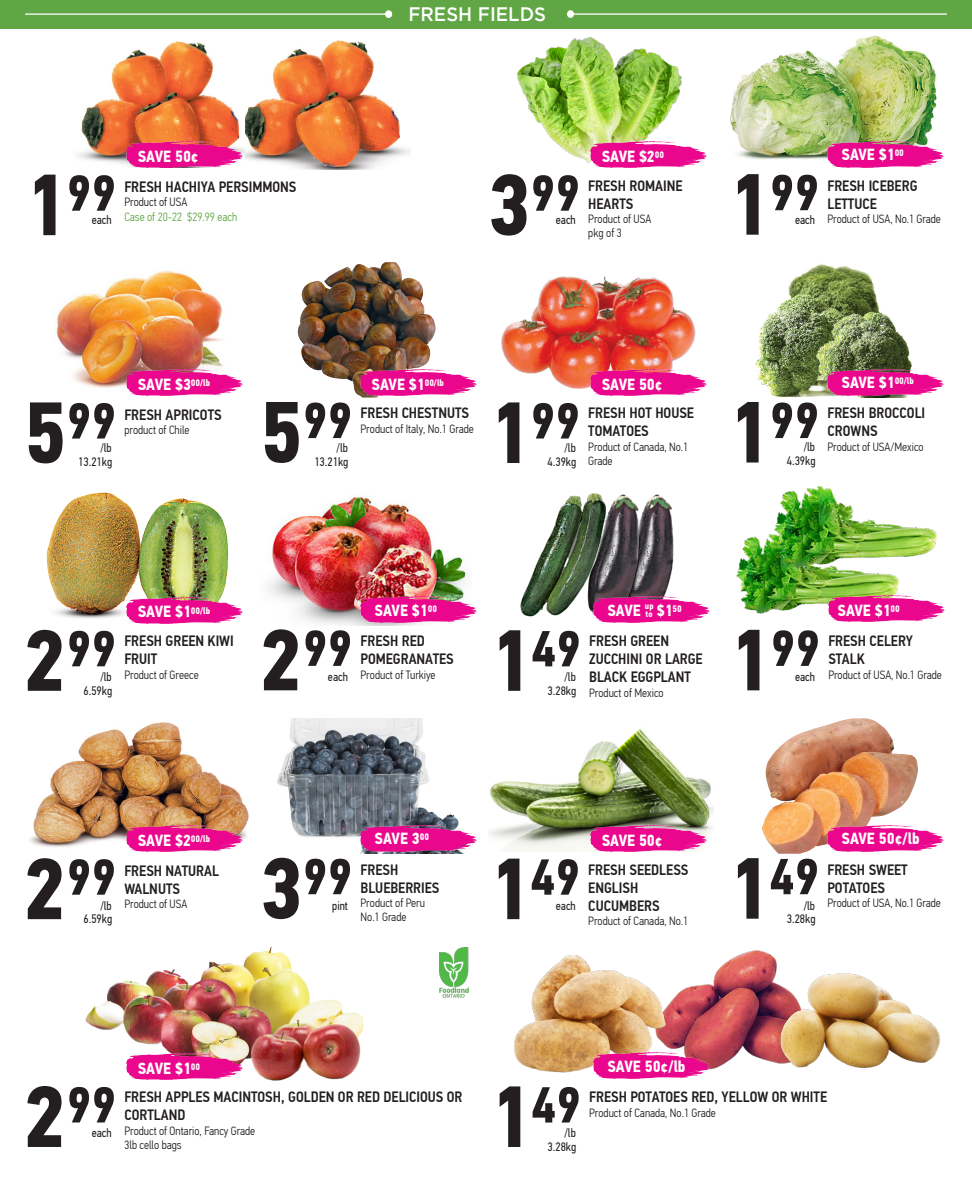
<style>
.page{position:relative;width:972px;height:1188px;background:#fff}
.page>*{position:absolute;margin:0;border:0;box-sizing:border-box;transform-origin:0 0}
.t1{font:700 87px "PF Din Text Cond Pro";color:#231f20}
.t2{font:700 50.7px "PF Din Text Cond Pro";color:#231f20}
.t3{font:500 19.5px "Gotham";color:#fff;scale:.95 1}
.t4{font:700 16.05px "PF Din Text Cond Pro";color:#fff}
.t5{font:500 15px/18px "PF Din Text Cond Pro";color:#231f20}
.t6{font:12.3px "PF Din Text Cond Pro";color:#231f20}
.t7{font:300 12px "PF Din Text Cond Pro";color:#231f20}
.t8{font:300 12px "PF Din Text Cond Pro";color:#61a645}
.t9{font:700 9px "PF Din Text Cond Pro";color:#fff}
.s1{font-size:87px}
</style>
<div class="page">
<img style="left:668px;top:951px;width:106px;height:119px">
<img style="left:514px;top:955px;width:154px;height:124px">
<img style="left:774px;top:957px;width:167px;height:111px">
<img style="left:85px;top:948px;width:279px;height:132px">
<img style="left:610px;top:495px;width:64px;height:101px">
<img style="left:46px;top:493px;width:182px;height:126px">
<img style="left:245px;top:40px;width:165px;height:129px">
<div style="left:0;top:0;width:972px;height:28px;background:#60a644"></div>
<hr style="left:25px;top:13px;width:364px;height:2px;background:#fff">
<div style="left:385px;top:10px;width:7px;height:8px;background:#fff;border-radius:50%"></div>
<hr style="left:570px;top:13px;width:377px;height:2px;background:#fff">
<div style="left:567px;top:10px;width:7px;height:8px;background:#fff;border-radius:50%"></div>
<img style="left:521px;top:493px;width:89px;height:124px">
<img style="left:736px;top:536px;width:163px;height:86px">
<img style="left:755px;top:264px;width:157px;height:134px">
<img style="left:501px;top:276px;width:195px;height:113px">
<img style="left:591px;top:370px;width:116px;height:26px">
<img style="left:593px;top:596px;width:116px;height:26px">
<img style="left:828px;top:595px;width:116px;height:26px">
<img style="left:827px;top:369px;width:116px;height:26px">
<img style="left:298px;top:262px;width:138px;height:136px">
<img style="left:56px;top:270px;width:167px;height:118px">
<img style="left:127px;top:370px;width:116px;height:26px">
<img style="left:360px;top:369px;width:116px;height:26px">
<img style="left:268px;top:496px;width:200px;height:129px">
<img style="left:127px;top:597px;width:116px;height:27px">
<img style="left:360px;top:597px;width:116px;height:26px">
<img style="left:731px;top:37px;width:205px;height:123px">
<img style="left:517px;top:37px;width:165px;height:126px">
<img style="left:591px;top:142px;width:116px;height:26px">
<img style="left:827px;top:141px;width:116px;height:26px">
<img style="left:77px;top:41px;width:168px;height:124px">
<img style="left:127px;top:142px;width:116px;height:26px">
<img style="left:762px;top:718px;width:156px;height:136px">
<img style="left:489px;top:729px;width:225px;height:122px">
<img style="left:591px;top:826px;width:116px;height:26px">
<img style="left:593px;top:1052px;width:116px;height:26px">
<img style="left:827px;top:825px;width:116px;height:26px">
<img style="left:278px;top:718px;width:186px;height:136px">
<img style="left:30px;top:722px;width:218px;height:125px">
<img style="left:127px;top:826px;width:116px;height:26px">
<img style="left:360px;top:825px;width:116px;height:26px">
<img style="left:127px;top:1054px;width:116px;height:26px">
<img style="left:765px;top:486px;width:172px;height:91px">
<img style="left:439px;top:948px;width:30px;height:50px">
<p class="t4" style="left:138px;top:147px;width:63px">SAVE 50¢</p>
<p class="t3" style="left:408px;top:3px;width:146px">FRESH FIELDS</p>
<p class="t4" style="left:602px;top:147px;width:64px">SAVE $2<sup>00</sup></p>
<p class="t4" style="left:842px;top:145px;width:64px">SAVE $1<sup>00</sup></p>
<p class="t1" style="left:727px;top:152px;width:44px">1</p>
<p class="t1" style="left:488px;top:152px;width:44px">3</p>
<p class="t2" style="left:24px;top:162px;width:94px"><span class="s1">1</span>99</p>
<p class="t2" style="left:770px;top:162px;width:51px">99</p>
<p class="t2" style="left:530px;top:162px;width:51px">99</p>
<p class="t5" style="left:588px;top:177px;width:96px">FRESH ROMAINE<br>HEARTS</p>
<p class="t7" style="left:588px;top:212px;width:64px">Product of USA</p>
<p class="t5" style="left:124px;top:178px;width:174px">FRESH HACHIYA PERSIMMONS</p>
<p class="t7" style="left:124px;top:196px;width:64px">Product of USA</p>
<p class="t8" style="left:124px;top:210px;width:114px">Case of 20-22 $29.99 each</p>
<p class="t6" style="left:92px;top:213px;width:21px">each</p>
<p class="t6" style="left:556px;top:213px;width:21px">each</p>
<p class="t6" style="left:795px;top:212px;width:21px">each</p>
<p class="t7" style="left:588px;top:226px;width:35px">pkg of 3</p>
<p class="t5" style="left:827px;top:177px;width:92px">FRESH ICEBERG<br>LETTUCE</p>
<p class="t7" style="left:827px;top:212px;width:115px">Product of USA, No.1 Grade</p>
<p class="t2" style="left:24px;top:390px;width:94px"><span class="s1">5</span>99</p>
<p class="t6" style="left:100px;top:440px;width:13px">/lb</p>
<p class="t6" style="left:78px;top:454px;width:36px">13.21kg</p>
<p class="t4" style="left:138px;top:374px;width:74px">SAVE $3<sup>00/lb</sup></p>
<p class="t4" style="left:372px;top:374px;width:74px">SAVE $1<sup>00/lb</sup></p>
<p class="t5" style="left:124px;top:406px;width:99px">FRESH APRICOTS</p>
<p class="t7" style="left:124px;top:423px;width:67px">product of Chile</p>
<p class="t2" style="left:260px;top:390px;width:94px"><span class="s1">5</span>99</p>
<p class="t6" style="left:337px;top:440px;width:13px">/lb</p>
<p class="t6" style="left:314px;top:454px;width:36px">13.21kg</p>
<p class="t5" style="left:361px;top:404px;width:110px">FRESH CHESTNUTS</p>
<p class="t7" style="left:361px;top:422px;width:115px">Product of Italy, No.1 Grade</p>
<p class="t1" style="left:488px;top:380px;width:44px">1</p>
<p class="t2" style="left:530px;top:390px;width:51px">99</p>
<p class="t6" style="left:565px;top:440px;width:13px">/lb</p>
<p class="t6" style="left:548px;top:454px;width:30px">4.39kg</p>
<p class="t4" style="left:602px;top:374px;width:63px">SAVE 50¢</p>
<p class="t5" style="left:588px;top:404px;width:107px">FRESH HOT HOUSE<br>TOMATOES</p>
<p class="t7" style="left:588px;top:440px;width:101px">Product of Canada, No.1</p>
<p class="t7" style="left:588px;top:454px;width:26px">Grade</p>
<p class="t1" style="left:727px;top:380px;width:44px">1</p>
<p class="t2" style="left:770px;top:390px;width:51px">99</p>
<p class="t6" style="left:804px;top:440px;width:13px">/lb</p>
<p class="t6" style="left:787px;top:454px;width:30px">4.39kg</p>
<p class="t4" style="left:842px;top:373px;width:74px">SAVE $1<sup>00/lb</sup></p>
<p class="t5" style="left:827px;top:404px;width:99px">FRESH BROCCOLI<br>CROWNS</p>
<p class="t7" style="left:827px;top:440px;width:98px">Product of USA/Mexico</p>
<p class="t4" style="left:138px;top:602px;width:74px">SAVE $1<sup>00/lb</sup></p>
<p class="t4" style="left:375px;top:601px;width:64px">SAVE $1<sup>00</sup></p>
<p class="t4" style="left:607px;top:600px;width:76px">SAVE $1<sup>50</sup></p>
<p class="t9" style="left:645px;top:601px;width:10px">up</p>
<p class="t9" style="left:646px;top:608px;width:9px">to</p>
<p class="t4" style="left:838px;top:601px;width:64px">SAVE $1<sup>00</sup></p>
<p class="t1" style="left:260px;top:608px;width:44px">2</p>
<p class="t2" style="left:24px;top:618px;width:94px"><span class="s1">2</span>99</p>
<p class="t2" style="left:303px;top:618px;width:51px">99</p>
<p class="t5" style="left:124px;top:632px;width:111px">FRESH GREEN KIWI<br>FRUIT</p>
<p class="t7" style="left:124px;top:668px;width:76px">Product of Greece</p>
<p class="t6" style="left:100px;top:670px;width:13px">/lb</p>
<p class="t6" style="left:328px;top:670px;width:21px">each</p>
<p class="t6" style="left:83px;top:684px;width:30px">6.59kg</p>
<p class="t5" style="left:361px;top:632px;width:95px">FRESH RED<br>POMEGRANATES</p>
<p class="t7" style="left:361px;top:668px;width:76px">Product of Turkiye</p>
<p class="t1" style="left:489px;top:608px;width:44px">1</p>
<p class="t2" style="left:531px;top:618px;width:51px">49</p>
<p class="t6" style="left:565px;top:670px;width:13px">/lb</p>
<p class="t6" style="left:548px;top:684px;width:30px">3.28kg</p>
<p class="t5" style="left:589px;top:632px;width:115px">FRESH GREEN<br>ZUCCHINI OR LARGE<br>BLACK EGGPLANT</p>
<p class="t7" style="left:589px;top:686px;width:76px">Product of Mexico</p>
<p class="t1" style="left:728px;top:608px;width:44px">1</p>
<p class="t2" style="left:770px;top:618px;width:51px">99</p>
<p class="t6" style="left:795px;top:669px;width:21px">each</p>
<p class="t5" style="left:828px;top:632px;width:86px">FRESH CELERY<br>STALK</p>
<p class="t7" style="left:828px;top:668px;width:115px">Product of USA, No.1 Grade</p>
<p class="t4" style="left:138px;top:831px;width:74px">SAVE $2<sup>00/lb</sup></p>
<p class="t4" style="left:375px;top:829px;width:56px">SAVE 3<sup>00</sup></p>
<p class="t4" style="left:602px;top:831px;width:63px">SAVE 50¢</p>
<p class="t4" style="left:842px;top:829px;width:80px">SAVE 50¢/lb</p>
<p class="t1" style="left:260px;top:836px;width:44px">3</p>
<p class="t1" style="left:24px;top:836px;width:44px">2</p>
<p class="t1" style="left:488px;top:836px;width:44px">1</p>
<p class="t2" style="left:303px;top:846px;width:51px">99</p>
<p class="t2" style="left:66px;top:846px;width:51px">99</p>
<p class="t2" style="left:530px;top:846px;width:51px">49</p>
<p class="t5" style="left:361px;top:861px;width:81px">FRESH<br>BLUEBERRIES</p>
<p class="t7" style="left:361px;top:896px;width:66px">Product of Peru</p>
<p class="t5" style="left:124px;top:862px;width:96px">FRESH NATURAL<br>WALNUTS</p>
<p class="t7" style="left:124px;top:898px;width:64px">Product of USA</p>
<p class="t6" style="left:100px;top:898px;width:13px">/lb</p>
<p class="t6" style="left:332px;top:898px;width:17px">pint</p>
<p class="t6" style="left:556px;top:898px;width:21px">each</p>
<p class="t6" style="left:83px;top:912px;width:30px">6.59kg</p>
<p class="t7" style="left:361px;top:910px;width:47px">No.1 Grade</p>
<p class="t5" style="left:588px;top:861px;width:102px">FRESH SEEDLESS<br>ENGLISH<br>CUCUMBERS</p>
<p class="t7" style="left:588px;top:914px;width:101px">Product of Canada, No.1</p>
<p class="t1" style="left:727px;top:836px;width:44px">1</p>
<p class="t2" style="left:770px;top:846px;width:51px">49</p>
<p class="t6" style="left:804px;top:898px;width:13px">/lb</p>
<p class="t6" style="left:787px;top:912px;width:30px">3.28kg</p>
<p class="t5" style="left:827px;top:861px;width:82px">FRESH SWEET<br>POTATOES</p>
<p class="t7" style="left:827px;top:896px;width:115px">Product of USA, No.1 Grade</p>
<p class="t4" style="left:138px;top:1058px;width:64px">SAVE $1<sup>00</sup></p>
<p class="t4" style="left:607px;top:1056px;width:80px">SAVE 50¢/lb</p>
<p class="t1" style="left:24px;top:1064px;width:44px">2</p>
<p class="t2" style="left:66px;top:1074px;width:51px">99</p>
<p class="t6" style="left:92px;top:1126px;width:21px">each</p>
<p class="t5" style="left:124px;top:1088px;width:340px">FRESH APPLES MACINTOSH, GOLDEN OR RED DELICIOUS OR<br>CORTLAND</p>
<p class="t7" style="left:124px;top:1124px;width:132px">Product of Ontario, Fancy Grade</p>
<p class="t7" style="left:124px;top:1138px;width:59px">3lb cello bags</p>
<p class="t2" style="left:489px;top:1074px;width:94px"><span class="s1">1</span>49</p>
<p class="t6" style="left:565px;top:1126px;width:13px">/lb</p>
<p class="t6" style="left:548px;top:1139px;width:30px">3.28kg</p>
<p class="t5" style="left:589px;top:1088px;width:239px">FRESH POTATOES RED, YELLOW OR WHITE</p>
<p class="t7" style="left:589px;top:1106px;width:128px">Product of Canada, No.1 Grade</p>
</div>
